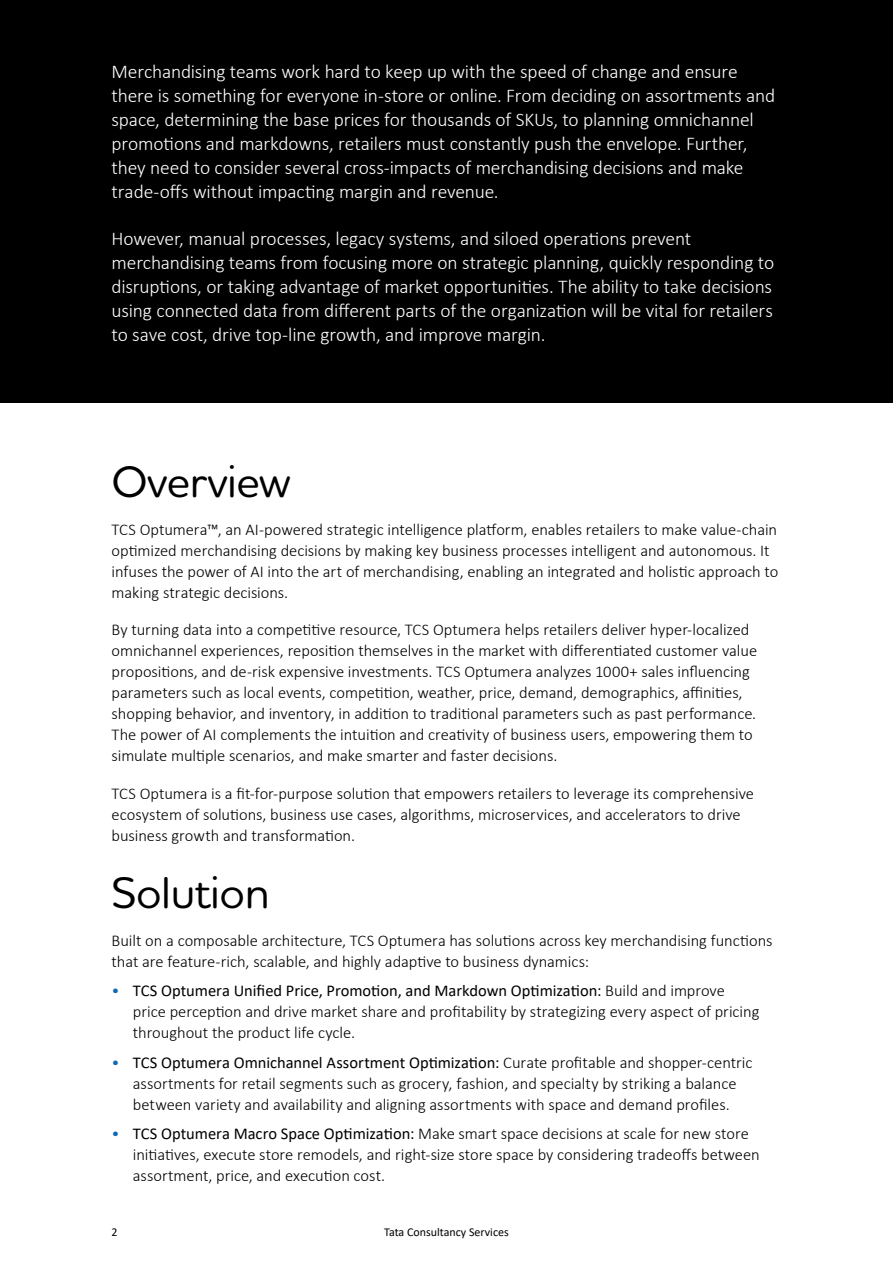
<style>
.page{position:relative;width:893px;height:1263px;background:#fff}
.page>*{position:absolute;margin:0;border:0;box-sizing:border-box;transform-origin:0 0}
.t1{font:500 45px "Houschka Rounded";letter-spacing:-.01em;color:#000}
.t2{font:300 19.5px/24px "Calibri";letter-spacing:-.01em;color:#fff}
.t3{font:300 16.5px/21px "Calibri";letter-spacing:-.005em;color:#000}
.t4{font:12px "Calibri";color:#000}
.s1{color:#1268b3}
.s2{font-weight:400}
</style>
<div class="page">
<div style="left:0;top:0;width:893px;height:403px;background:#000"></div>
<p class="t2" style="left:112px;top:60px;width:665px">Merchandising teams work hard to keep up with the speed of change and ensure there is something for everyone in-store or online. From deciding on assortments and space, determining the base prices for thousands of SKUs, to planning omnichannel promotions and markdowns, retailers must constantly push the envelope. Further, they need to consider several cross-impacts of merchandising decisions and make trade-offs without impacting margin and revenue.</p>
<p class="t2" style="left:112px;top:226px;width:664px">However, manual processes, legacy systems, and siloed operations prevent merchandising teams from focusing more on strategic planning, quickly responding to disruptions, or taking advantage of market opportunities. The ability to take decisions using connected data from different parts of the organization will be vital for retailers to save cost, drive top-line growth, and improve margin.</p>
<h1 class="t1" style="left:112px;top:452px;width:180px">Overview</h1>
<p class="t3" style="left:112px;top:518px;width:668px">TCS Optumera™, an AI-powered strategic intelligence platform, enables retailers to make value-chain optimized merchandising decisions by making key business processes intelligent and autonomous. It infuses the power of AI into the art of merchandising, enabling an integrated and holistic approach to making strategic decisions.</p>
<p class="t3" style="left:112px;top:619px;width:647px">By turning data into a competitive resource, TCS Optumera helps retailers deliver hyper-localized omnichannel experiences, reposition themselves in the market with differentiated customer value propositions, and de-risk expensive investments. TCS Optumera analyzes 1000+ sales influencing parameters such as local events, competition, weather, price, demand, demographics, affinities, shopping behavior, and inventory, in addition to traditional parameters such as past performance.<br>The power of AI complements the intuition and creativity of business users, empowering them to simulate multiple scenarios, and make smarter and faster decisions.</p>
<p class="t3" style="left:112px;top:783px;width:644px">TCS Optumera is a fit-for-purpose solution that empowers retailers to leverage its comprehensive ecosystem of solutions, business use cases, algorithms, microservices, and accelerators to drive business growth and transformation.</p>
<h1 class="t1" style="left:112px;top:863px;width:159px">Solution</h1>
<p class="t3" style="left:112px;top:929px;width:662px">Built on a composable architecture, TCS Optumera has solutions across key merchandising functions that are feature-rich, scalable, and highly adaptive to business dynamics:</p>
<p class="t3" style="left:133px;top:980px;width:628px;text-indent:-21px"><span class="s1">•</span> <span class="s2">TCS Optumera Unified Price, Promotion, and Markdown Optimization:</span> Build and improve price perception and drive market share and profitability by strategizing every aspect of pricing throughout the product life cycle.</p>
<p class="t3" style="left:112px;top:1051px;width:642px;text-align:center"><span class="s1">•</span> <span class="s2">TCS Optumera Omnichannel Assortment Optimization:</span> Curate profitable and shopper-centric assortments for retail segments such as grocery, fashion, and specialty by striking a balance between variety and availability and aligning assortments with space and demand profiles.</p>
<p class="t3" style="left:133px;top:1123px;width:628px;text-indent:-21px"><span class="s1">•</span> <span class="s2">TCS Optumera Macro Space Optimization:</span> Make smart space decisions at scale for new store initiatives, execute store remodels, and right-size store space by considering tradeoffs between assortment, price, and execution cost.</p>
<p class="t4" style="left:112px;top:1223px;width:8px">2</p>
<p class="t4" style="left:384px;top:1223px;width:126px">Tata Consultancy Services</p>
</div>
